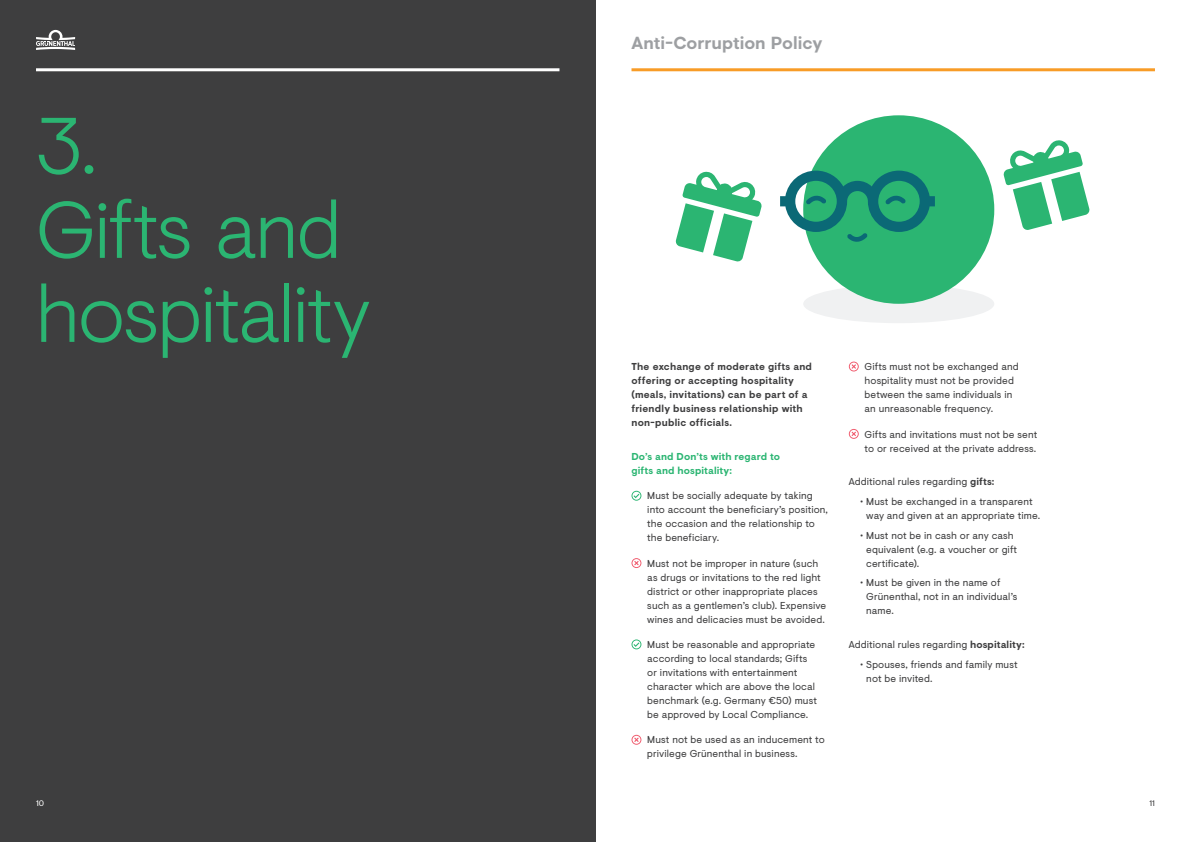
<style>
.page{position:relative;width:1191px;height:842px;background:#fff}
.page>*{position:absolute;margin:0;border:0;box-sizing:border-box;transform-origin:0 0}
.t1{font:300 80px/84px "Visuelt";letter-spacing:-.02em;color:#2bb572}
.t2{font:700 17.4px "Visuelt";color:#9d9fa2}
.t3{font:10px/14px "Visuelt";letter-spacing:.01em;color:#3e3e3f}
.t4{font:700 10px/14px "Visuelt";letter-spacing:.02em;color:#3e3e3f}
.t5{font:700 10px/14px "Visuelt";letter-spacing:.01em;color:#2bb572}
.t6{font:8px "Visuelt";color:#fff}
.t7{font:8px "Visuelt";color:#3e3e3f}
.s1{font-weight:700}
</style>
<div class="page">
<div style="left:0;top:0;width:595px;height:842px;background:#3e3e3f"></div>
<svg style="left:631px;top:491px;width:10px;height:10px"></svg>
<svg style="left:631px;top:558px;width:10px;height:10px"></svg>
<svg style="left:631px;top:639px;width:10px;height:10px"></svg>
<svg style="left:631px;top:735px;width:10px;height:10px"></svg>
<svg style="left:849px;top:362px;width:9px;height:9px"></svg>
<svg style="left:849px;top:429px;width:9px;height:10px"></svg>
<div style="left:803px;top:285px;width:191px;height:38px;background:#f0f1f2;border-radius:50%"></div>
<div style="left:803px;top:115px;width:191px;height:189px;background:#2bb572;border-radius:50%"></div>
<svg style="left:780px;top:171px;width:155px;height:71px"></svg>
<hr style="left:36px;top:68px;width:523px;height:3px;background:#fff">
<svg style="left:1003px;top:140px;width:87px;height:90px"></svg>
<svg style="left:675px;top:171px;width:87px;height:91px"></svg>
<hr style="left:631px;top:68px;width:524px;height:3px;background:#f89c27">
<svg style="left:36px;top:30px;width:39px;height:20px"></svg>
<h1 class="t1" style="left:36px;top:100px;width:335px">3.<br>Gifts and hospitality</h1>
<h2 class="t2" style="left:631px;top:30px;width:192px">Anti-Corruption Policy</h2>
<p class="t4" style="left:631px;top:359px;width:182px">The exchange of moderate gifts and offering or accepting hospitality (meals, invitations) can be part of a friendly business relationship with non-public officials.</p>
<p class="t5" style="left:631px;top:449px;width:150px">Do’s and Don’ts with regard to gifts and hospitality:</p>
<p class="t3" style="left:647px;top:489px;width:182px">Must be socially adequate by taking into account the beneficiary’s position, the occasion and the relationship to the beneficiary.</p>
<p class="t3" style="left:647px;top:556px;width:180px">Must not be improper in nature (such as drugs or invitations to the red light district or other inappropriate places such as a gentlemen’s club). Expensive wines and delicacies must be avoided.</p>
<p class="t3" style="left:647px;top:637px;width:171px">Must be reasonable and appropriate according to local standards; Gifts or invitations with entertainment character which are above the local benchmark (e.g. Germany €50) must be approved by Local Compliance.</p>
<p class="t3" style="left:647px;top:733px;width:179px">Must not be used as an inducement to privilege Grünenthal in business.</p>
<p class="t3" style="left:864px;top:359px;width:155px">Gifts must not be exchanged and hospitality must not be provided between the same individuals in an unreasonable frequency.</p>
<p class="t3" style="left:864px;top:427px;width:174px">Gifts and invitations must not be sent to or received at the private address.</p>
<p class="t3" style="left:849px;top:475px;width:147px">Additional rules regarding <span class="s1">gifts:</span></p>
<p class="t3" style="left:866px;top:494px;width:175px;text-indent:-6px">• Must be exchanged in a transparent way and given at an appropriate time.</p>
<p class="t3" style="left:866px;top:528px;width:152px;text-indent:-6px">• Must not be in cash or any cash equivalent (e.g. a voucher or gift certificate).</p>
<p class="t3" style="left:866px;top:576px;width:152px;text-indent:-6px">• Must be given in the name of<br>Grünenthal, not in an individual’s name.</p>
<p class="t3" style="left:849px;top:637px;width:177px">Additional rules regarding <span class="s1">hospitality:</span></p>
<p class="t3" style="left:866px;top:657px;width:153px;text-indent:-6px">• Spouses, friends and family must not be invited.</p>
<p class="t6" style="left:36px;top:797px;width:10px">10</p>
<p class="t7" style="left:1149px;top:797px;width:7px">11</p>
</div>
